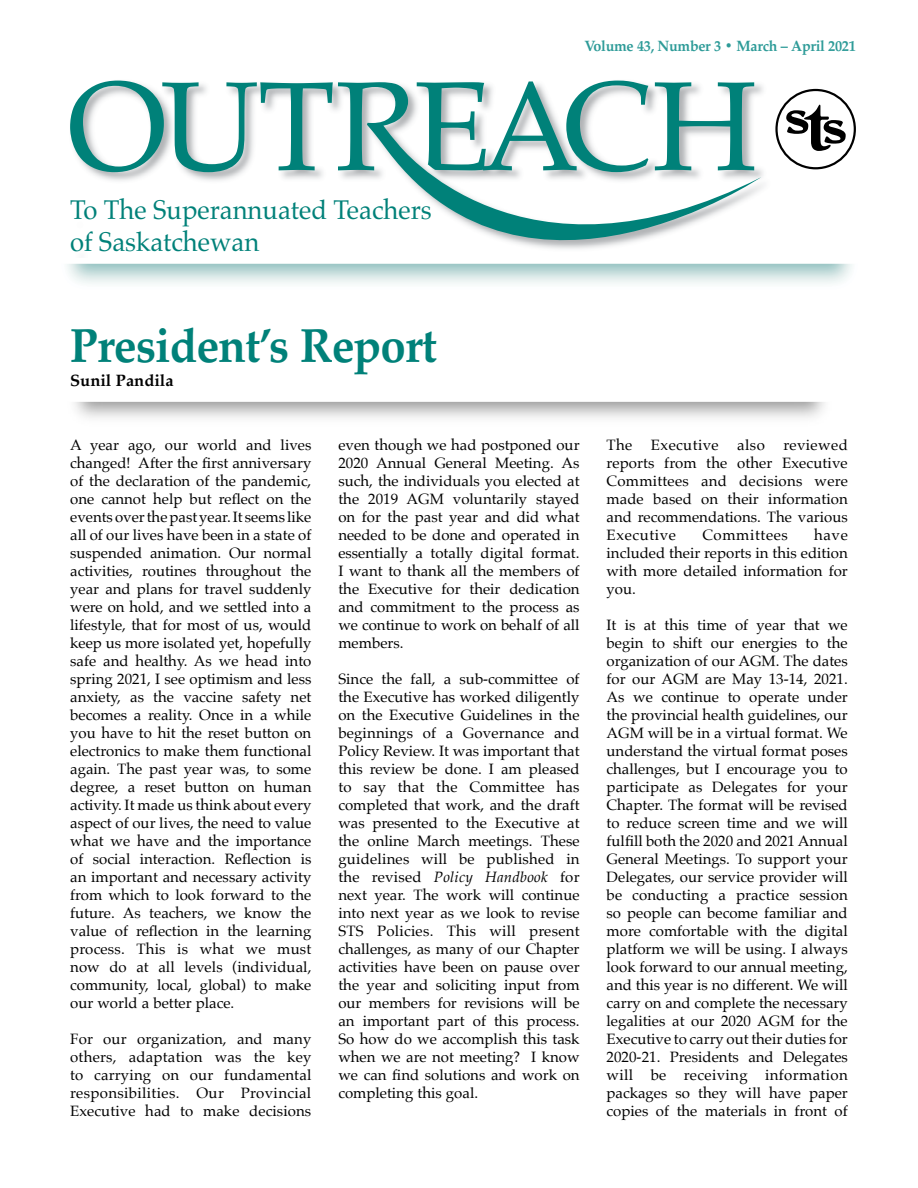
<style>
.page{position:relative;width:918px;height:1188px;background:#fff}
.page>*{position:absolute;margin:0;border:0;box-sizing:border-box;transform-origin:0 0}
.t1{font:700 48px "Palatino";letter-spacing:-.02em;color:#008179;scale:.95 1}
.t2{font:27px/31px "Palatino";color:#008179;scale:.95 1}
.t3{font:700 16.5px "Palatino";color:#000}
.t4{font:15px/18px "Palatino";color:#000;text-align:justify}
.t5{font:700 15px "Palatino";letter-spacing:-.02em;color:#2d9b98;scale:.95 1}
.t6{font:15px "Palatino";letter-spacing:.04em;color:#000}
.s1{font-style:italic}
</style>
<div class="page">
<img style="left:90px;top:80px;width:719px;height:109px">
<svg style="left:70px;top:81px;width:263px;height:91px"></svg>
<svg style="left:338px;top:82px;width:423px;height:167px"></svg>
<div style="left:775px;top:89px;width:81px;height:80px;border:2px solid #000;border-radius:50%"></div>
<svg style="left:786px;top:105px;width:60px;height:46px"></svg>
<h2 class="t2" style="left:70px;top:195px;width:382px">To The Superannuated Teachers of Saskatchewan</h2>
<h1 class="t1" style="left:70px;top:305px;width:388px">President’s Report</h1>
<p class="t3" style="left:70px;top:366px;width:105px">Sunil Pandila</p>
<p class="t5" style="left:584px;top:33px;width:287px">Volume 43, Number 3 • March – April 2021</p>
<p class="t4" style="left:70px;top:436px;width:243px">A year ago, our world and lives changed! After the first anniversary of the declaration of the pandemic, one cannot help but reflect on the events over the past year. It seems like all of our lives have been in a state of suspended animation. Our normal activities, routines throughout the year and plans for travel suddenly were on hold, and we settled into a lifestyle, that for most of us, would keep us more isolated yet, hopefully safe and healthy. As we head into spring 2021, I see optimism and less anxiety, as the vaccine safety net becomes a reality. Once in a while you have to hit the reset button on electronics to make them functional again. The past year was, to some degree, a reset button on human activity. It made us think about every aspect of our lives, the need to value what we have and the importance of social interaction. Reflection is an important and necessary activity from which to look forward to the future. As teachers, we know the value of reflection in the learning process. This is what we must now do at all levels (individual, community, local, global) to make our world a better place.</p>
<p class="t4" style="left:70px;top:1030px;width:243px">For our organization, and many others, adaptation was the key to carrying on our fundamental responsibilities. Our Provincial Executive had to make decisions</p>
<p class="t4" style="left:338px;top:436px;width:243px">even though we had postponed our 2020 Annual General Meeting. As such, the individuals you elected at the 2019 AGM voluntarily stayed on for the past year and did what needed to be done and operated in essentially a totally digital format.<br>I want to thank all the members of the Executive for their dedication and commitment to the process as we continue to work on behalf of all members.</p>
<p class="t4" style="left:338px;top:670px;width:243px">Since the fall, a sub-committee of the Executive has worked diligently on the Executive Guidelines in the beginnings of a Governance and Policy Review. It was important that this review be done. I am pleased to say that the Committee has completed that work, and the draft was presented to the Executive at the online March meetings. These guidelines will be published in the revised <span class="s1">Policy Handbook</span> for next year. The work will continue into next year as we look to revise STS Policies. This will present challenges, as many of our Chapter activities have been on pause over the year and soliciting input from our members for revisions will be an important part of this process.<br>So how do we accomplish this task when we are not meeting? I know we can find solutions and work on completing this goal.</p>
<p class="t4" style="left:607px;top:436px;width:243px">The Executive also reviewed reports from the other Executive Committees and decisions were made based on their information and recommendations. The various Executive</p>
<p class="t4" style="left:607px;top:526px;width:243px;text-indent:208px">have included their reports in this edition with more detailed information for you.</p>
<p class="t4" style="left:607px;top:616px;width:243px">It is at this time of year that we begin to shift our energies to the organization of our AGM. The dates for our AGM are May 13-14, 2021.<br>As we continue to operate under the provincial health guidelines, our AGM will be in a virtual format. We understand the virtual format poses challenges, but I encourage you to participate as Delegates for your Chapter. The format will be revised to reduce screen time and we will fulfill both the 2020 and 2021 Annual General Meetings. To support your Delegates, our service provider will be conducting a practice session so people can become familiar and more comfortable with the digital platform we will be using. I always look forward to our annual meeting, and this year is no different. We will carry on and complete the necessary legalities at our 2020 AGM for the Executive to carry out their duties for 2020-21. Presidents and Delegates will be receiving information packages so they will have paper copies of the materials in front of</p>
<p class="t6" style="left:702px;top:522px;width:87px">Committees</p>
</div>
